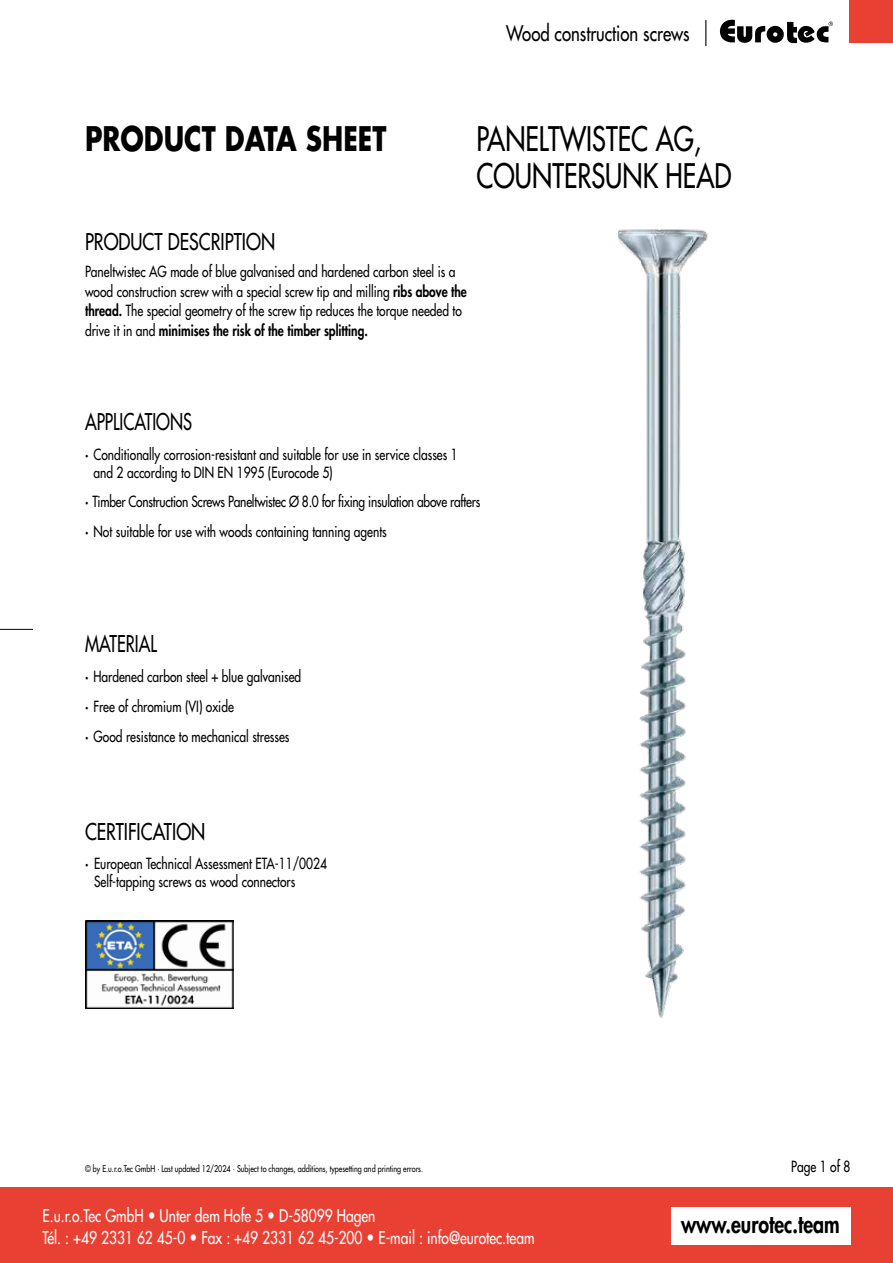
<style>
.page{position:relative;width:893px;height:1263px;background:#fff}
.page>*{position:absolute;margin:0;border:0;box-sizing:border-box;transform-origin:0 0}
.t1{font:500 33px/37.5px "Futura Std";color:#000;scale:.78 1}
.t2{font:700 33px "Futura Std";color:#000;scale:.8 1}
.t3{font:800 24.3px "Futura Std";color:#000;scale:.8 1}
.t4{font:500 22.5px "Futura Std";color:#000;scale:.8 1}
.t5{font:500 22.5px "Futura Std";color:#000;scale:.74 1}
.t6{font:500 21px "Futura Std";color:#000;scale:.8 1}
.t7{font:500 17.25px/22.5px "Futura Std";color:#fff;scale:.8 1}
.t8{font:500 15px/19.5px "Futura Std";color:#000;scale:.8 1}
.t9{font:500 15px/30px "Futura Std";letter-spacing:-.02em;color:#000;scale:.8 1}
.t10{font:500 9px "Futura Std";color:#000;scale:.8 1}
.s1{font-weight:800}
</style>
<div class="page">
<div style="left:849px;top:0;width:44px;height:43px;background:#e84133"></div>
<svg style="left:720px;top:20px;width:113px;height:24px"></svg>
<svg style="left:705px;top:20px;width:1px;height:26px"></svg>
<div style="left:0;top:1187px;width:893px;height:76px;background:#e84133"></div>
<div style="left:671px;top:1208px;width:179px;height:37px;background:#fff"></div>
<img style="left:619px;top:229px;width:89px;height:789px">
<img style="left:85px;top:921px;width:149px;height:87px">
<hr style="left:0;top:629px;width:33px;height:1px;background:#000">
<h3 class="t6" style="left:506px;top:20px;width:231px">Wood construction screws</h3>
<h1 class="t2" style="left:85px;top:116px;width:378px">PRODUCT DATA SHEET</h1>
<h1 class="t1" style="left:477px;top:120px;width:328px">PANELTWISTEC AG,<br>COUNTERSUNK HEAD</h1>
<h3 class="t4" style="left:85px;top:228px;width:239px">PRODUCT DESCRIPTION</h3>
<p class="t8" style="left:85px;top:262px;width:479px">Paneltwistec AG made of blue galvanised and hardened carbon steel is a wood construction screw with a special screw tip and milling <span class="s1">ribs above the thread.</span> The special geometry of the screw tip reduces the torque needed to drive it in and <span class="s1">minimises the risk of the timber splitting.</span></p>
<h3 class="t5" style="left:85px;top:408px;width:146px">APPLICATIONS</h3>
<p class="t8" style="left:94px;top:446px;width:457px;line-height:18px;text-indent:-9px"><span class="s1">·</span> Conditionally corrosion-resistant and suitable for use in service classes 1 and 2 according to DIN EN 1995 (Eurocode 5)</p>
<p class="t9" style="left:85px;top:487px;width:496px"><span class="s1">·</span> Timber Construction Screws Paneltwistec Ø 8.0 for fixing insulation above rafters <span class="s1">·</span> Not suitable for use with woods containing tanning agents</p>
<h3 class="t5" style="left:85px;top:629px;width:99px">MATERIAL</h3>
<p class="t8" style="left:85px;top:661px;width:272px;line-height:30px"><span class="s1">·</span> Hardened carbon steel + blue galvanised <span class="s1">·</span> Free of chromium (VI) oxide<br><span class="s1">·</span> Good resistance to mechanical stresses</p>
<h3 class="t4" style="left:85px;top:818px;width:152px">CERTIFICATION</h3>
<p class="t8" style="left:94px;top:855px;width:293px;line-height:18px;text-indent:-9px"><span class="s1">·</span> European Technical Assessment ETA-11/0024<br>Self-tapping screws as wood connectors</p>
<p class="t10" style="left:85px;top:1163px;width:424px">© by E.u.r.o.Tec GmbH · Last updated 12/2024 · Subject to changes, additions, typesetting and printing errors.</p>
<p class="t8" style="left:791px;top:1157px;width:75px">Page 1 of 8</p>
<p class="t7" style="left:43px;top:1204px;width:617px">E.u.r.o.Tec GmbH <span class="s1">•</span> Unter dem Hofe 5 <span class="s1">•</span> D-58099 Hagen<br>Tél. : +49 2331 62 45-0 <span class="s1">•</span> Fax : +49 2331 62 45-200 <span class="s1">•</span> E-mail : info@eurotec.team</p>
<h2 class="t3" style="left:681px;top:1208px;width:200px">www.eurotec.team</h2>
</div>
